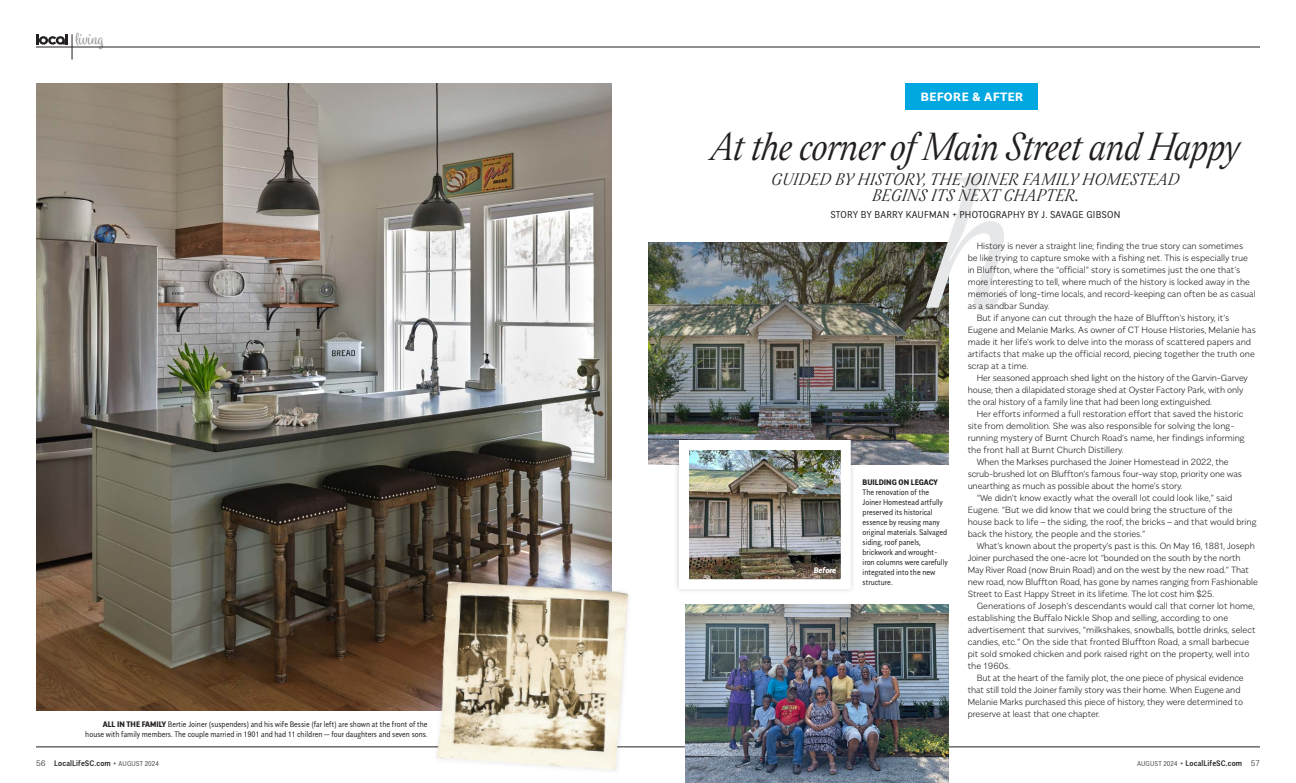
<style>
.page{position:relative;width:1296px;height:783px;background:#fff}
.page>*{position:absolute;margin:0;border:0;box-sizing:border-box;transform-origin:0 0}
.t1{font:italic 200px "Assemblage";color:#e6e7e9}
.t2{font:italic 42px "Assemblage";letter-spacing:-.01em;color:#231f20}
.t3{font:italic 18px/16px "Assemblage";letter-spacing:.03em;color:#231f20;text-align:center}
.t4{font:16px "Spumante";color:#939598}
.t5{font:700 12px "Alergia Normal";letter-spacing:.04em;color:#fff}
.t6{font:300 10px "Alergia Condensed";letter-spacing:.02em;color:#231f20}
.t7{font:200 9px/12px "Alergia Normal";color:#231f20}
.t8{font:300 8px/10px "Alergia Condensed";color:#231f20;text-align:right}
.t9{font:500 8px "Alergia Condensed";letter-spacing:.015em;color:#231f20}
.t10{font:italic 700 8px "Alergia Condensed";color:#fff}
.s1{font-weight:700}
.s2{font-family:"Alergia Normal";font-weight:200}
.s3{font-weight:200}
.s4{font-weight:200;font-size:7px}
</style>
<div class="page">
<img style="left:648px;top:242px;width:300px;height:222px">
<img style="left:36px;top:83px;width:576px;height:628px">
<svg style="left:36px;top:34px;width:37px;height:26px"></svg>
<hr style="left:36px;top:47px;width:1224px;height:1px;background:#231f20">
<hr style="left:36px;top:747px;width:1224px;height:1px;background:#231f20">
<div style="left:906px;top:83px;width:132px;height:26px;background:#00a7e1"></div>
<div style="left:432px;top:577px;width:201px;height:199px;background:#231f20;opacity:.1"></div>
<img style="left:437px;top:581px;width:191px;height:190px">
<img style="left:685px;top:604px;width:263px;height:179px">
<div style="left:674px;top:435px;width:182px;height:160px;background:#231f20;opacity:.2"></div>
<img style="left:690px;top:451px;width:150px;height:127px">
<div style="left:679px;top:440px;width:172px;height:149px;border:10px solid #fff"></div>
<p class="t4" style="left:76px;top:29px;width:29px">living</p>
<p class="t8" style="left:85px;top:718px;width:344px"><span class="s1">ALL IN THE FAMILY</span> Bertie Joiner (suspenders) and his wife Bessie (far left) are shown at the front of the house with family members. The couple married in 1901 and had 11 children — four daughters and seven sons.</p>
<p class="t5" style="left:921px;top:87px;width:104px">BEFORE &amp; AFTER</p>
<p class="t2" style="left:711px;top:124px;width:530px">At the corner of Main Street and Happy</p>
<p class="t3" style="left:772px;top:172px;width:409px">GUIDED BY HISTORY, THE JOINER FAMILY HOMESTEAD<br>BEGINS ITS NEXT CHAPTER.</p>
<p class="t1" style="left:927px;top:135px;width:88px">h</p>
<p class="t6" style="left:830px;top:207px;width:292px">STORY BY BARRY KAUFMAN + PHOTOGRAPHY BY J. SAVAGE GIBSON</p>
<p class="t7" style="left:968px;top:239px;width:290px;text-indent:9px">History is never a straight line; finding the true story can sometimes<br>be like trying to capture smoke with a fishing net. This is especially true in Bluffton, where the “official” story is sometimes just the one that’s more interesting to tell, where much of the history is locked away in the memories of long-time locals, and record-keeping can often be as casual as a sandbar Sunday.</p>
<p class="t7" style="left:968px;top:311px;width:290px;text-indent:9px">But if anyone can cut through the haze of Bluffton’s history, it’s Eugene and Melanie Marks. As owner of CT House Histories, Melanie has made it her life’s work to delve into the morass of scattered papers and artifacts that make up the official record, piecing together the truth one scrap at a time.</p>
<p class="t7" style="left:968px;top:371px;width:282px;text-indent:9px">Her seasoned approach shed light on the history of the Garvin-Garvey house, then a dilapidated storage shed at Oyster Factory Park, with only the oral history of a family line that had been long extinguished.</p>
<p class="t7" style="left:968px;top:407px;width:279px;text-indent:9px">Her efforts informed a full restoration effort that saved the historic site from demolition. She was also responsible for solving the long&shy;running mystery of Burnt Church Road’s name, her findings informing the front hall at Burnt Church Distillery.</p>
<p class="t7" style="left:968px;top:455px;width:276px;text-indent:9px">When the Markses purchased the Joiner Homestead in 2022, the scrub-brushed lot on Bluffton’s famous four-way stop, priority one was unearthing as much as possible about the home’s story.</p>
<p class="t7" style="left:968px;top:491px;width:290px;text-indent:9px">“We didn’t know exactly what the overall lot could look like,” said Eugene. “But we did know that we could bring the structure of the house back to life – the siding, the roof, the bricks – and that would bring back the history, the people and the stories.”</p>
<p class="t7" style="left:968px;top:539px;width:292px;text-indent:9px">What’s known about the property’s past is this. On May 16, 1881, Joseph Joiner purchased the one-acre lot “bounded on the south by the north May River Road (now Bruin Road) and on the west by the new road.” That new road, now Bluffton Road, has gone by names ranging from Fashionable Street to East Happy Street in its lifetime. The lot cost him $25.</p>
<p class="t7" style="left:968px;top:599px;width:289px;text-indent:9px">Generations of Joseph’s descendants would call that corner lot home, establishing the Buffalo Nickle Shop and selling, according to one advertisement that survives, “milkshakes, snowballs, bottle drinks, select candies, etc.” On the side that fronted Bluffton Road, a small barbecue pit sold smoked chicken and pork raised right on the property, well into the 1960s.</p>
<p class="t7" style="left:968px;top:671px;width:278px;text-indent:9px">But at the heart of the family plot, the one piece of physical evidence that still told the Joiner family story was their home. When Eugene and Melanie Marks purchased this piece of history, they were determined to preserve at least that one chapter.</p>
<p class="t8" style="left:863px;top:477px;width:87px;text-align:left"><span class="s1">BUILDING ON LEGACY<br></span>The renovation of the<br>Joiner Homestead artfully preserved its historical essence by reusing many original materials. Salvaged siding, roof panels, brickwork and wrought&shy;iron columns were carefully integrated into the new structure.</p>
<p class="t10" style="left:814px;top:564px;width:24px">Before</p>
<p class="t9" style="left:36px;top:757px;width:125px"><span class="s2">56</span> LocalLifeSC.com <span class="s3">+</span> <span class="s4">AUGUST 2024</span></p>
<p class="t9" style="left:1137px;top:757px;width:124px"><span class="s4">AUGUST 2024</span> <span class="s3">+</span> LocalLifeSC.com <span class="s2">57</span></p>
</div>
